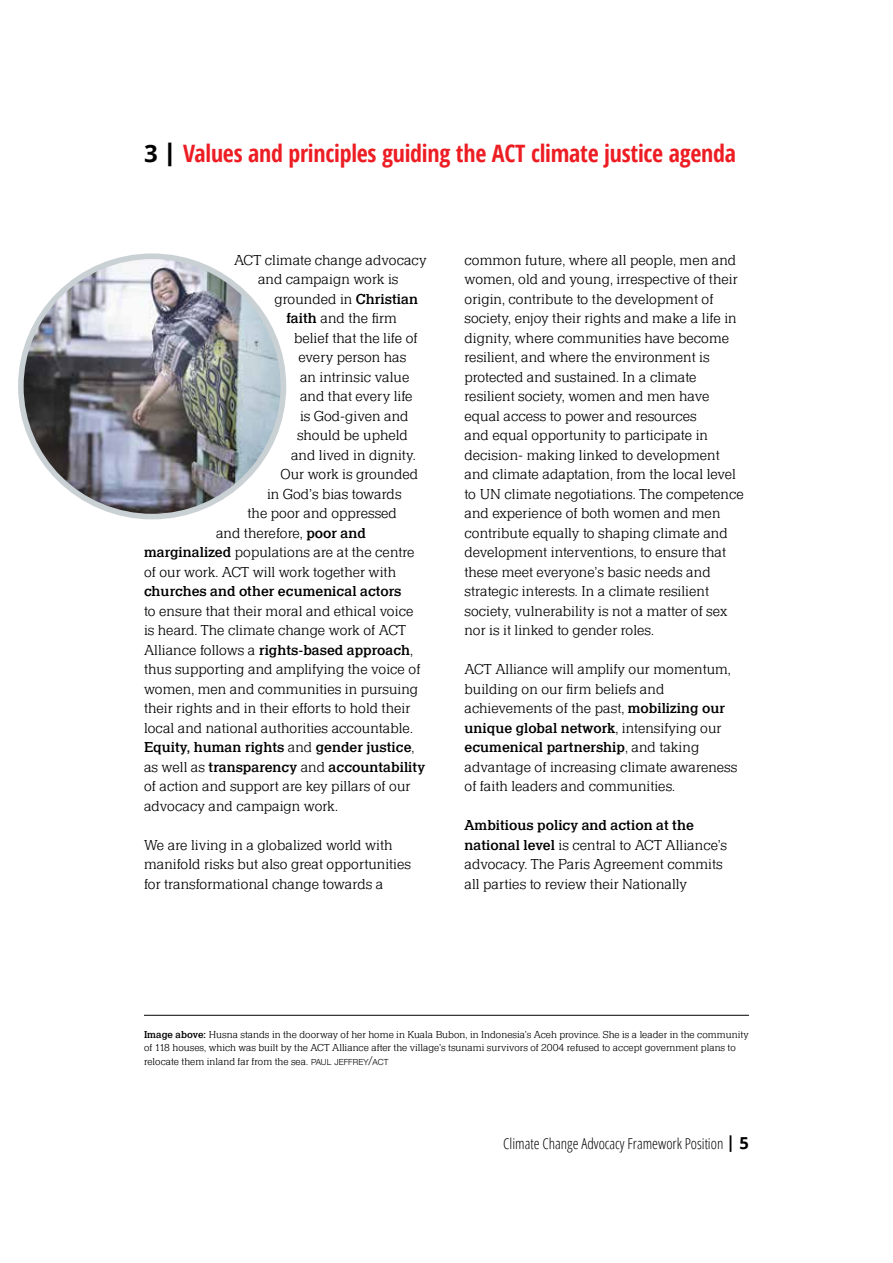
<style>
.page{position:relative;width:893px;height:1263px;background:#fff}
.page>*{position:absolute;margin:0;border:0;box-sizing:border-box;transform-origin:0 0}
.t1{font:700 condensed 24px "Open Sans";letter-spacing:-.01em;color:#ed1d24}
.t2{font:300 15px/19.5px "Quint URWTOT";color:#000}
.t3{font:300 condensed 15px "Open Sans";color:#000}
.t4{font:500 15px "Quint URWTOT";color:#000}
.t5{font:300 10.5px/12.6px "Quint URWTOT";color:#000}
.s1{font-stretch:normal;color:#000}
.s2{font-weight:800;font-stretch:normal;color:#000}
.s3{font-weight:500}
.s4{font-family:"Helvetica Neue";font-size:8.4px}
.s5{font-family:"Helvetica Neue";font-size:12px}
.s6{font-weight:700;font-stretch:normal;font-size:16.5px}
</style>
<div class="page">
<img style="left:21px;top:260px;width:262px;height:254px">
<div style="left:18px;top:253px;width:268px;height:266px;border:6px solid #cad1d4;border-radius:50%"></div>
<hr style="left:144px;top:1015px;width:605px;height:1px;background:#000">
<h1 class="t1" style="left:144px;top:137px;width:594px"><span class="s1">3</span> <span class="s2">|</span> Values and principles guiding the ACT climate justice agenda</h1>
<p class="t2" style="left:234px;top:250px;width:194px;text-align:center">ACT climate change advocacy and campaign work is</p>
<p class="t2" style="left:274px;top:289px;width:145px">grounded in <span class="s3">Christian</span></p>
<p class="t2" style="left:286px;top:309px;width:112px"><span class="s3">faith</span> and the firm</p>
<p class="t2" style="left:294px;top:328px;width:125px">belief that the life of</p>
<p class="t2" style="left:298px;top:348px;width:109px">every person has</p>
<p class="t2" style="left:300px;top:367px;width:111px">an intrinsic value</p>
<p class="t2" style="left:300px;top:387px;width:114px">and that every life</p>
<p class="t2" style="left:300px;top:406px;width:110px">is God-given and</p>
<p class="t2" style="left:297px;top:426px;width:112px">should be upheld</p>
<p class="t2" style="left:291px;top:445px;width:126px">and lived in dignity.</p>
<p class="t2" style="left:280px;top:465px;width:139px">Our work is grounded</p>
<p class="t2" style="left:267px;top:484px;width:136px">in God’s bias towards</p>
<p class="t2" style="left:248px;top:504px;width:151px">the poor and oppressed</p>
<p class="t2" style="left:216px;top:523px;width:151px">and therefore, <span class="s3">poor and</span></p>
<p class="t2" style="left:144px;top:543px;width:272px"><span class="s3">marginalized</span> populations are at the centre</p>
<p class="t2" style="left:144px;top:562px;width:254px">of our work. ACT will work together with</p>
<p class="t4" style="left:144px;top:582px;width:259px">churches and other ecumenical actors</p>
<p class="t2" style="left:144px;top:601px;width:283px">to ensure that their moral and ethical voice is heard. The climate change work of ACT Alliance follows a <span class="s3">rights-based approach</span>, thus supporting and amplifying the voice of women, men and communities in pursuing their rights and in their efforts to hold their local and national authorities accountable.<br><span class="s3">Equity, human rights</span> and <span class="s3">gender justice</span>, as well as <span class="s3">transparency</span> and <span class="s3">accountability </span>of action and support are key pillars of our advocacy and campaign work.</p>
<p class="t2" style="left:144px;top:835px;width:269px">We are living in a globalized world with manifold risks but also great opportunities for transformational change towards a</p>
<p class="t2" style="left:464px;top:250px;width:281px">common future, where all people, men and women, old and young, irrespective of their origin, contribute to the development of society, enjoy their rights and make a life in dignity, where communities have become resilient, and where the environment is protected and sustained. In a climate resilient society, women and men have equal access to power and resources<br>and equal opportunity to participate in decision- making linked to development and climate adaptation, from the local level to UN climate negotiations. The competence and experience of both women and men contribute equally to shaping climate and development interventions, to ensure that these meet everyone’s basic needs and strategic interests. In a climate resilient society, vulnerability is not a matter of sex nor is it linked to gender roles.</p>
<p class="t2" style="left:464px;top:660px;width:274px">ACT Alliance will amplify our momentum, building on our firm beliefs and achievements of the past, <span class="s3">mobilizing our unique global network</span>, intensifying our <span class="s3">ecumenical partnership</span>, and taking advantage of increasing climate awareness of faith leaders and communities.</p>
<p class="t2" style="left:464px;top:816px;width:264px"><span class="s3">Ambitious policy and action at the national level</span> is central to ACT Alliance’s advocacy. The Paris Agreement commits all parties to review their Nationally</p>
<p class="t5" style="left:144px;top:1028px;width:606px"><span class="s3">Image above:</span> Husna stands in the doorway of her home in Kuala Bubon, in Indonesia’s Aceh province. She is a leader in the community of 118 houses, which was built by the ACT Alliance after the village’s tsunami survivors of 2004 refused to accept government plans to</p>
<p class="t5" style="left:144px;top:1055px;width:246px">relocate them inland far from the sea. <span class="s4">PAUL JEFFREY</span><span class="s5">/</span><span class="s4">ACT</span></p>
<p class="t3" style="left:503px;top:1133px;width:247px">Climate Change Advocacy Framework Position <span class="s6">| 5</span></p>
</div>
